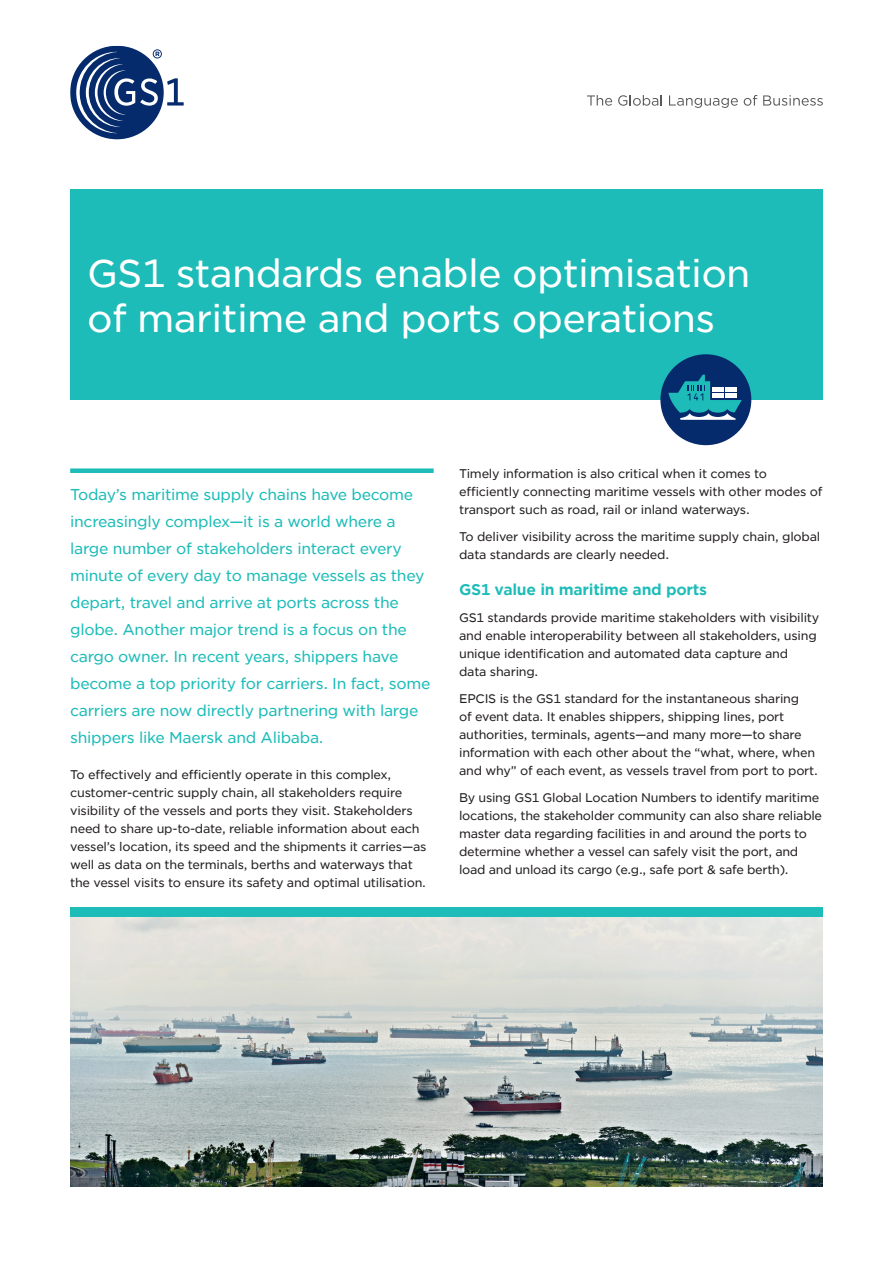
<style>
.page{position:relative;width:893px;height:1263px;background:#fff}
.page>*{position:absolute;margin:0;border:0;box-sizing:border-box;transform-origin:0 0}
.t1{font:37.5px/45px "Gotham Office";letter-spacing:-.02em;color:#fff}
._12_Intro_Text__10pt{font:15px/27px "Gotham Office";letter-spacing:-.02em;color:#1dbcb8}
._13_Subhead_1__11pt{font:700 15px "Gotham Office";letter-spacing:-.02em;color:#1dbcb8}
._16_Body_Text__8pt{font:12px/18px "Gotham Office";letter-spacing:-.02em;color:#231f20}
</style>
<div class="page">
<svg style="left:587px;top:95px;width:25px;height:11px"></svg>
<svg style="left:618px;top:95px;width:44px;height:11px"></svg>
<svg style="left:669px;top:95px;width:69px;height:13px"></svg>
<svg style="left:744px;top:95px;width:13px;height:11px"></svg>
<svg style="left:763px;top:95px;width:60px;height:11px"></svg>
<div style="left:70px;top:46px;width:94px;height:93px;background:#052b6c;border-radius:50%"></div>
<svg style="left:76px;top:49px;width:108px;height:91px"></svg>
<div style="left:70px;top:189px;width:753px;height:211px;background:#1dbcb8"></div>
<div style="left:70px;top:468px;width:364px;height:5px;background:#1dbcb8"></div>
<div style="left:660px;top:354px;width:91px;height:91px;background:#052b6c;border-radius:50%"></div>
<svg style="left:668px;top:375px;width:74px;height:45px"></svg>
<div style="left:712px;top:393px;width:12px;height:5px;background:#fff"></div>
<div style="left:726px;top:393px;width:11px;height:5px;background:#fff"></div>
<hr style="left:712px;top:387px;width:12px;height:4px;background:#fff">
<hr style="left:726px;top:387px;width:11px;height:4px;background:#fff">
<img style="left:70px;top:916px;width:753px;height:270px">
<div style="left:70px;top:907px;width:753px;height:9px;background:#1dbcb8"></div>
<h1 class="t1" style="left:87px;top:250px;width:665px">GS1 standards enable optimisation of maritime and ports operations</h1>
<p class="_12_Intro_Text__10pt" style="left:70px;top:481px;width:362px">Today’s maritime supply chains have become increasingly complex—it is a world where a large number of stakeholders interact every minute of every day to manage vessels as they depart, travel and arrive at ports across the globe. Another major trend is a focus on the cargo owner. In recent years, shippers have become a top priority for carriers. In fact, some carriers are now directly partnering with large shippers like Maersk and Alibaba.</p>
<p class="_16_Body_Text__8pt" style="left:70px;top:765px;width:358px">To effectively and efficiently operate in this complex, customer-centric supply chain, all stakeholders require visibility of the vessels and ports they visit. Stakeholders need to share up-to-date, reliable information about each vessel’s location, its speed and the shipments it carries—as well as data on the terminals, berths and waterways that the vessel visits to ensure its safety and optimal utilisation.</p>
<p class="_16_Body_Text__8pt" style="left:459px;top:465px;width:365px">Timely information is also critical when it comes to efficiently connecting maritime vessels with other modes of transport such as road, rail or inland waterways.</p>
<p class="_16_Body_Text__8pt" style="left:459px;top:528px;width:363px">To deliver visibility across the maritime supply chain, global data standards are clearly needed.</p>
<p class="_13_Subhead_1__11pt" style="left:459px;top:579px;width:249px">GS1 value in maritime and ports</p>
<p class="_16_Body_Text__8pt" style="left:459px;top:609px;width:362px">GS1 standards provide maritime stakeholders with visibility and enable interoperability between all stakeholders, using unique identification and automated data capture and<br>data sharing.</p>
<p class="_16_Body_Text__8pt" style="left:459px;top:690px;width:360px">EPCIS is the GS1 standard for the instantaneous sharing<br>of event data. It enables shippers, shipping lines, port authorities, terminals, agents—and many more—to share information with each other about the “what, where, when and why” of each event, as vessels travel from port to port.</p>
<p class="_16_Body_Text__8pt" style="left:459px;top:789px;width:364px">By using GS1 Global Location Numbers to identify maritime locations, the stakeholder community can also share reliable master data regarding facilities in and around the ports to determine whether a vessel can safely visit the port, and load and unload its cargo (e.g., safe port &amp; safe berth).</p>
</div>
